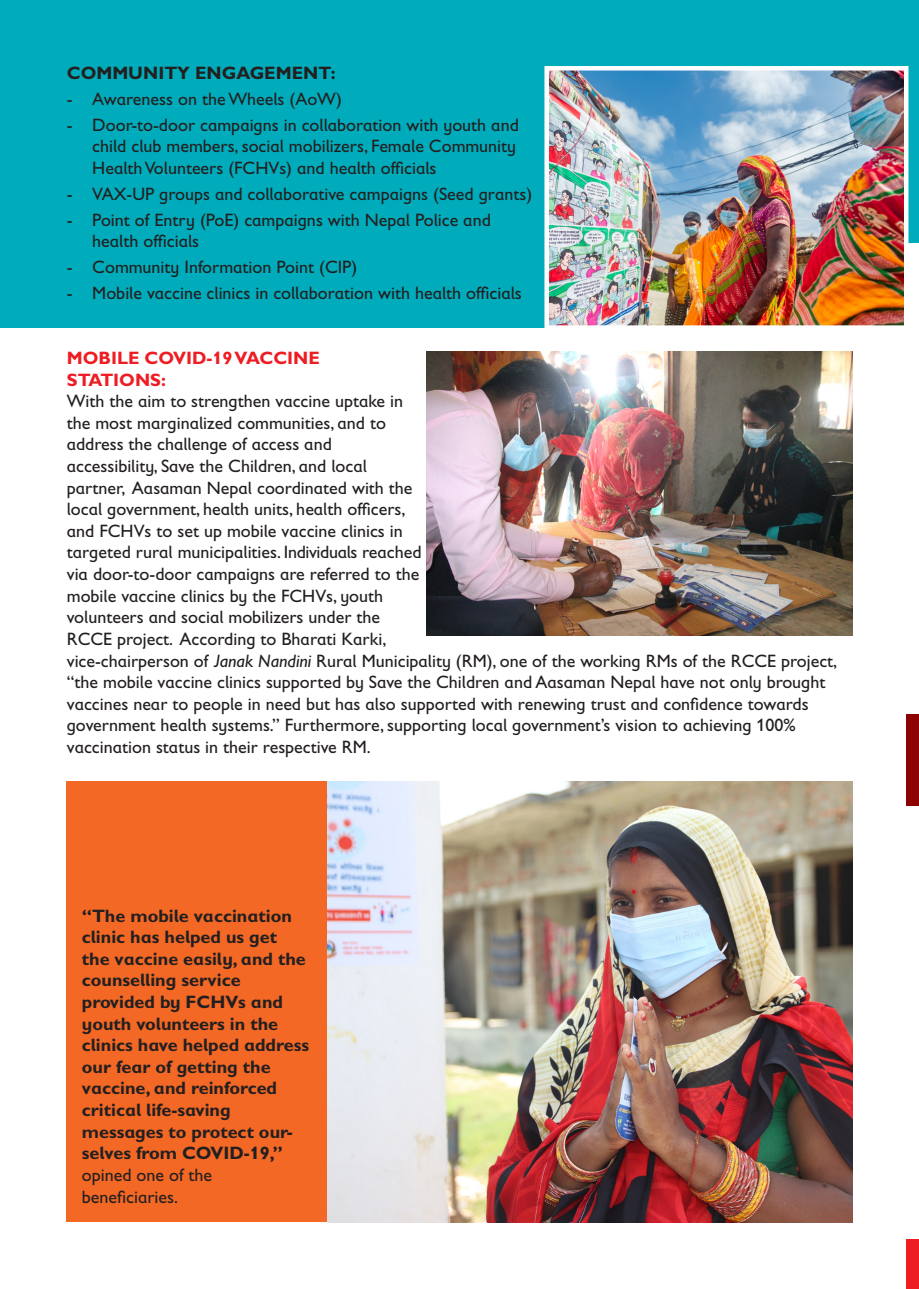
<style>
.page{position:relative;width:919px;height:1289px;background:#fff}
.page>*{position:absolute;margin:0;border:0;box-sizing:border-box;transform-origin:0 0}
.Paragraph_text{font:18px/21.6px "Gill Sans Infant Std";color:#231f20}
.Paragraph_text-2{font:700 18px/21.6px "Gill Sans Infant Std";color:#231f20}
.Paragraph_text-3{font:700 18px "Gill Sans Infant Std";color:#ee1d23}
.s1{font-style:italic}
.s2{font-weight:400}
</style>
<div class="page">
<div style="left:906px;top:0;width:12px;height:242px;background:#00acbb"></div>
<div style="left:906px;top:715px;width:12px;height:90px;background:#8d0203"></div>
<div style="left:906px;top:1239px;width:12px;height:49px;background:#ee1d23"></div>
<div style="left:0;top:0;width:906px;height:327px;background:#00acbb"></div>
<img style="left:427px;top:352px;width:425px;height:283px">
<img style="left:327px;top:781px;width:525px;height:441px">
<div style="left:67px;top:781px;width:260px;height:441px;background:#f36824"></div>
<img style="left:549px;top:71px;width:354px;height:254px">
<div style="left:544px;top:66px;width:364px;height:264px;border:4px solid #fff"></div>
<p class="Paragraph_text-2" style="left:67px;top:62px;width:270px">COMMUNITY ENGAGEMENT:</p>
<p class="Paragraph_text" style="left:67px;top:88px;width:276px">- Awareness on the Wheels (AoW)</p>
<p class="Paragraph_text" style="left:92px;top:114px;width:428px;text-indent:-26px">- Door-to-door campaigns in collaboration with youth and child club members, social mobilizers, Female Community<br>Health Volunteers (FCHVs) and health officials</p>
<p class="Paragraph_text" style="left:67px;top:183px;width:467px">- VAX-UP groups and collaborative campaigns (Seed grants)</p>
<p class="Paragraph_text" style="left:92px;top:209px;width:400px;text-indent:-26px">- Point of Entry (PoE) campaigns with Nepal Police and health officials</p>
<p class="Paragraph_text" style="left:67px;top:256px;width:292px">- Community Information Point (CIP)</p>
<p class="Paragraph_text" style="left:67px;top:282px;width:456px">- Mobile vaccine clinics in collaboration with health officials</p>
<p class="Paragraph_text-3" style="left:67px;top:347px;width:254px">MOBILE COVID-19 VACCINE</p>
<p class="Paragraph_text-3" style="left:67px;top:369px;width:101px">STATIONS:</p>
<p class="Paragraph_text" style="left:67px;top:390px;width:338px">With the aim to strengthen vaccine uptake in the most marginalized communities, and to</p>
<p class="Paragraph_text" style="left:67px;top:433px;width:266px">address the challenge of access and</p>
<p class="Paragraph_text" style="left:67px;top:455px;width:301px">accessibility, Save the Children, and local</p>
<p class="Paragraph_text" style="left:67px;top:476px;width:356px">partner, Aasaman Nepal coordinated with the local government, health units, health officers, and FCHVs to set up mobile vaccine clinics in targeted rural municipalities. Individuals reached via door-to-door campaigns are referred to the mobile vaccine clinics by the FCHVs, youth</p>
<p class="Paragraph_text" style="left:67px;top:606px;width:771px">volunteers and social mobilizers under the<br>RCCE project. According to Bharati Karki,<br>vice-chairperson of <span class="s1">Janak Nandini</span> Rural Municipality (RM), one of the working RMs of the RCCE project, “the mobile vaccine clinics supported by Save the Children and Aasaman Nepal have not only brought vaccines near to people in need but has also supported with renewing trust and confidence towards</p>
<p class="Paragraph_text" style="left:67px;top:714px;width:730px">government health systems.” Furthermore, supporting local government’s vision to achieving 100%</p>
<p class="Paragraph_text" style="left:67px;top:736px;width:305px">vaccination status in their respective RM.</p>
<p class="Paragraph_text-2" style="left:82px;top:904px;width:225px">“The mobile vaccination clinic has helped us get the vaccine easily, and the counselling service</p>
<p class="Paragraph_text-2" style="left:82px;top:990px;width:229px">provided by FCHVs and youth volunteers in the clinics have helped address our fear of getting the vaccine, and reinforced</p>
<p class="Paragraph_text-2" style="left:82px;top:1098px;width:150px">critical life-saving</p>
<p class="Paragraph_text-2" style="left:82px;top:1120px;width:212px">messages to protect our&shy;selves from COVID-19,” <span class="s2">opined one of the</span></p>
<p class="Paragraph_text" style="left:82px;top:1185px;width:97px">beneficiaries.</p>
</div>
